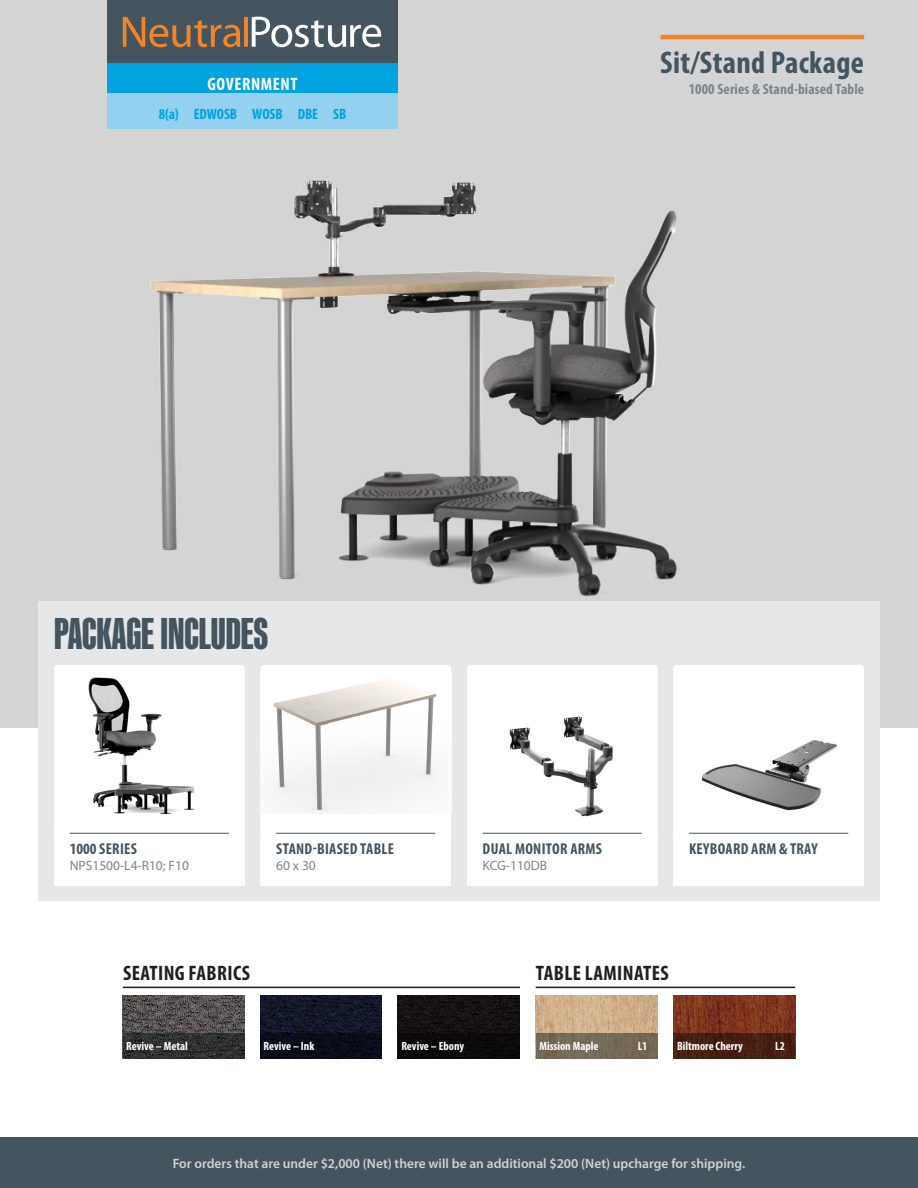
<style>
.page{position:relative;width:918px;height:1188px;background:#fff}
.page>*{position:absolute;margin:0;border:0;box-sizing:border-box;transform-origin:0 0}
.t1{font:800 45px "Kaneda Gothic";color:#45555f}
.SeriesName_FC{font:700 condensed 31.5px "Myriad Pro";letter-spacing:.01em;color:#45555f}
.t2{font:700 condensed 21px "Myriad Pro";letter-spacing:.02em;color:#231f20}
.SeriesName_FC-2{font:700 condensed 18px "Myriad Pro";letter-spacing:.03em;color:#fff}
.Cleaning_-_H2{font:700 condensed 15.75px "Myriad Pro";letter-spacing:.02em;color:#45555f}
.SeriesName_FC-3{font:700 condensed 15px "Myriad Pro";letter-spacing:.01em;color:#7a848c}
.SeriesName_FC-4{font:700 condensed 15px "Myriad Pro";color:#00a2df}
.t3{font:600 13.5px "Myriad Pro";color:#cfd2d4}
.Cleaning_P{font:13.5px "Myriad Pro";color:#7a848c}
.t4{font:700 condensed 12px "Myriad Pro";color:#fff}
</style>
<div class="page">
<div style="left:0;top:0;width:918px;height:728px;background:#d4d4d4"></div>
<img style="left:38px;top:180px;width:826px;height:422px">
<div style="left:38px;top:602px;width:842px;height:299px;background:#e6e7e9"></div>
<div style="left:54px;top:665px;width:191px;height:173px;background:#fff"></div>
<img style="left:54px;top:667px;width:191px;height:158px">
<div style="left:260px;top:665px;width:191px;height:173px;background:#fff"></div>
<img style="left:260px;top:672px;width:191px;height:142px">
<div style="left:467px;top:665px;width:191px;height:173px;background:#fff"></div>
<img style="left:488px;top:708px;width:161px;height:115px">
<div style="left:673px;top:665px;width:191px;height:173px;background:#fff"></div>
<img style="left:693px;top:740px;width:148px;height:83px">
<div style="left:54px;top:838px;width:191px;height:47px;background:#fff"></div>
<hr style="left:70px;top:833px;width:159px;height:1px;background:#45555f">
<div style="left:260px;top:838px;width:191px;height:47px;background:#fff"></div>
<hr style="left:276px;top:833px;width:159px;height:1px;background:#45555f">
<div style="left:467px;top:838px;width:191px;height:47px;background:#fff"></div>
<hr style="left:483px;top:833px;width:159px;height:1px;background:#45555f">
<div style="left:673px;top:838px;width:191px;height:47px;background:#fff"></div>
<hr style="left:689px;top:833px;width:159px;height:1px;background:#45555f">
<img style="left:673px;top:996px;width:122px;height:37px">
<img style="left:398px;top:996px;width:122px;height:37px">
<img style="left:536px;top:996px;width:122px;height:37px">
<img style="left:260px;top:996px;width:122px;height:37px">
<img style="left:123px;top:996px;width:122px;height:37px">
<div style="left:673px;top:1033px;width:122px;height:26px;background:#471f12"></div>
<div style="left:398px;top:1033px;width:122px;height:26px;background:#0b090a"></div>
<div style="left:536px;top:1033px;width:122px;height:26px;background:linear-gradient(to right,#756a58,#746855)"></div>
<svg style="left:260px;top:1033px;width:122px;height:26px;background:#090d18"></svg>
<svg style="left:123px;top:1033px;width:122px;height:26px;background:#2e2f31"></svg>
<hr style="left:123px;top:987px;width:397px;height:1px;background:#231f20">
<hr style="left:536px;top:987px;width:259px;height:1px;background:#231f20">
<hr style="left:661px;top:35px;width:203px;height:4px;background:#f58427">
<div style="left:107px;top:63px;width:291px;height:45px;background:#00a2df"></div>
<div style="left:107px;top:94px;width:291px;height:35px;background:#94d0f0"></div>
<div style="left:107px;top:0;width:291px;height:63px;background:#45555f"></div>
<svg style="left:123px;top:17px;width:117px;height:30px"></svg>
<hr style="left:244px;top:17px;width:4px;height:30px;background:#f58427">
<svg style="left:252px;top:17px;width:129px;height:30px"></svg>
<div style="left:0;top:1137px;width:918px;height:51px;background:#45555f"></div>
<p class="SeriesName_FC" style="left:660px;top:43px;width:205px">Sit/Stand Package</p>
<p class="SeriesName_FC-2" style="left:208px;top:73px;width:91px">GOVERNMENT</p>
<p class="SeriesName_FC-3" style="left:689px;top:80px;width:177px">1000 Series &amp; Stand-biased Table</p>
<p class="SeriesName_FC-4" style="left:159px;top:104px;width:189px">8(a) EDWOSB WOSB DBE SB</p>
<p class="t1" style="left:54px;top:609px;width:216px">PACKAGE INCLUDES</p>
<p class="Cleaning_-_H2" style="left:70px;top:839px;width:69px">1000 SERIES</p>
<p class="Cleaning_P" style="left:70px;top:857px;width:121px">NPS1500-L4-R10; F10</p>
<p class="Cleaning_-_H2" style="left:276px;top:839px;width:119px">STAND-BIASED TABLE</p>
<p class="Cleaning_P" style="left:276px;top:857px;width:41px">60 x 30</p>
<p class="Cleaning_-_H2" style="left:483px;top:839px;width:121px">DUAL MONITOR ARMS</p>
<p class="Cleaning_P" style="left:483px;top:857px;width:66px">KCG-110DB</p>
<p class="Cleaning_-_H2" style="left:689px;top:839px;width:130px">KEYBOARD ARM &amp; TRAY</p>
<h2 class="t2" style="left:123px;top:960px;width:129px">SEATING FABRICS</h2>
<h2 class="t2" style="left:536px;top:960px;width:134px">TABLE LAMINATES</h2>
<p class="t4" style="left:126px;top:1039px;width:63px">Revive – Metal</p>
<p class="t4" style="left:264px;top:1039px;width:52px">Revive – Ink</p>
<p class="t4" style="left:401px;top:1039px;width:64px">Revive – Ebony</p>
<p class="t4" style="left:539px;top:1039px;width:61px">Mission Maple</p>
<p class="t4" style="left:638px;top:1039px;width:11px">L1</p>
<p class="t4" style="left:677px;top:1039px;width:67px">Biltmore Cherry</p>
<p class="t4" style="left:775px;top:1039px;width:11px">L2</p>
<p class="t3" style="left:173px;top:1155px;width:574px">For orders that are under $2,000 (Net) there will be an additional $200 (Net) upcharge for shipping.</p>
</div>
